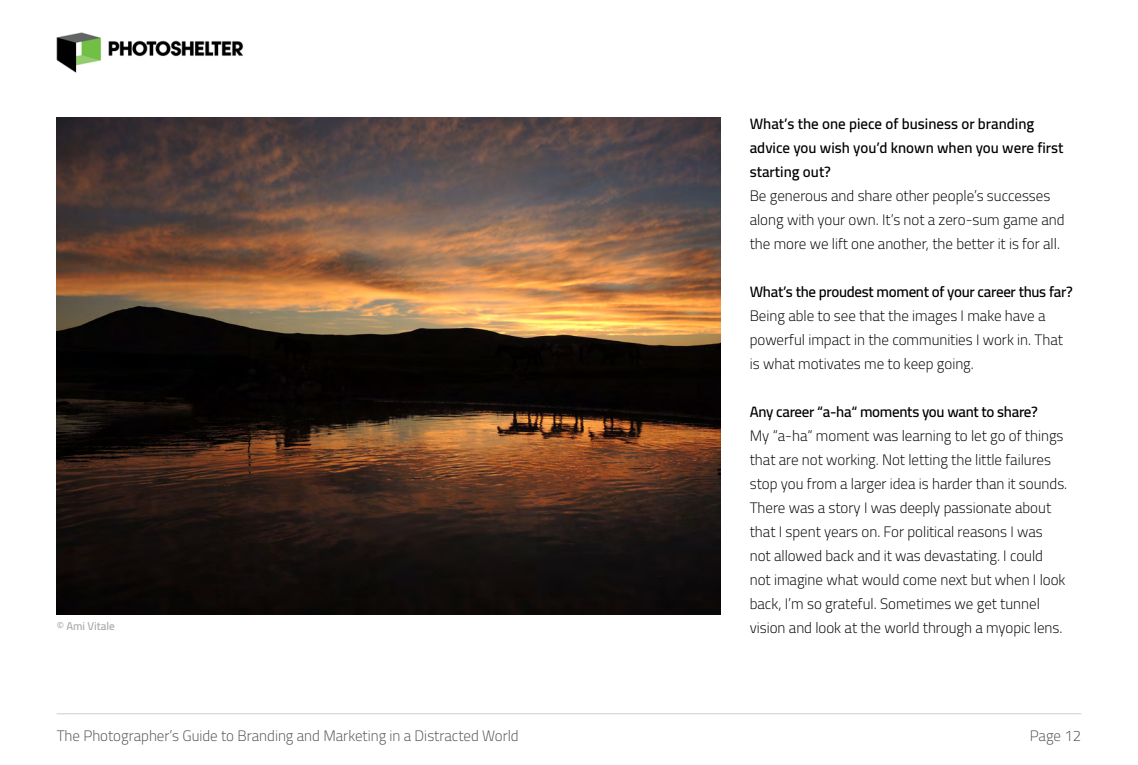
<style>
.page{position:relative;width:1138px;height:765px;background:#fff}
.page>*{position:absolute;margin:0;border:0;box-sizing:border-box;transform-origin:0 0}
.t1{font:300 15px/24px "Cairo";color:#000}
.t2{font:600 15px/24px "Cairo";letter-spacing:-.005em;color:#000}
.t3{font:300 15px "Cairo";color:#515151}
.t4{font:600 11.25px "Cairo";color:#a9a9a9}
</style>
<div class="page">
<hr style="left:57px;top:713px;width:1024px;height:1px;background:#d7d7d7">
<img style="left:56px;top:32px;width:188px;height:41px">
<img style="left:57px;top:117px;width:663px;height:497px">
<p class="t2" style="left:749px;top:112px;width:315px">What’s the one piece of business or branding advice you wish you’d known when you were first starting out?</p>
<p class="t1" style="left:749px;top:184px;width:316px">Be generous and share other people’s successes along with your own. It’s not a zero-sum game and the more we lift one another, the better it is for all.</p>
<p class="t2" style="left:749px;top:280px;width:324px">What’s the proudest moment of your career thus far?</p>
<p class="t1" style="left:749px;top:304px;width:315px">Being able to see that the images I make have a powerful impact in the communities I work in. That is what motivates me to keep going.</p>
<p class="t2" style="left:749px;top:400px;width:289px">Any career “a-ha“ moments you want to share?</p>
<p class="t1" style="left:749px;top:424px;width:319px">My “a-ha“ moment was learning to let go of things that are not working. Not letting the little failures stop you from a larger idea is harder than it sounds.<br>There was a story I was deeply passionate about that I spent years on. For political reasons I was not allowed back and it was devastating. I could not imagine what would come next but when I look back, I’m so grateful. Sometimes we get tunnel</p>
<p class="t4" style="left:57px;top:620px;width:60px">© Ami Vitale</p>
<p class="t1" style="left:749px;top:616px;width:314px">vision and look at the world through a myopic lens.</p>
<p class="t3" style="left:57px;top:727px;width:463px">The Photographer’s Guide to Branding and Marketing in a Distracted World</p>
<p class="t3" style="left:1029px;top:727px;width:53px">Page 12</p>
</div>
